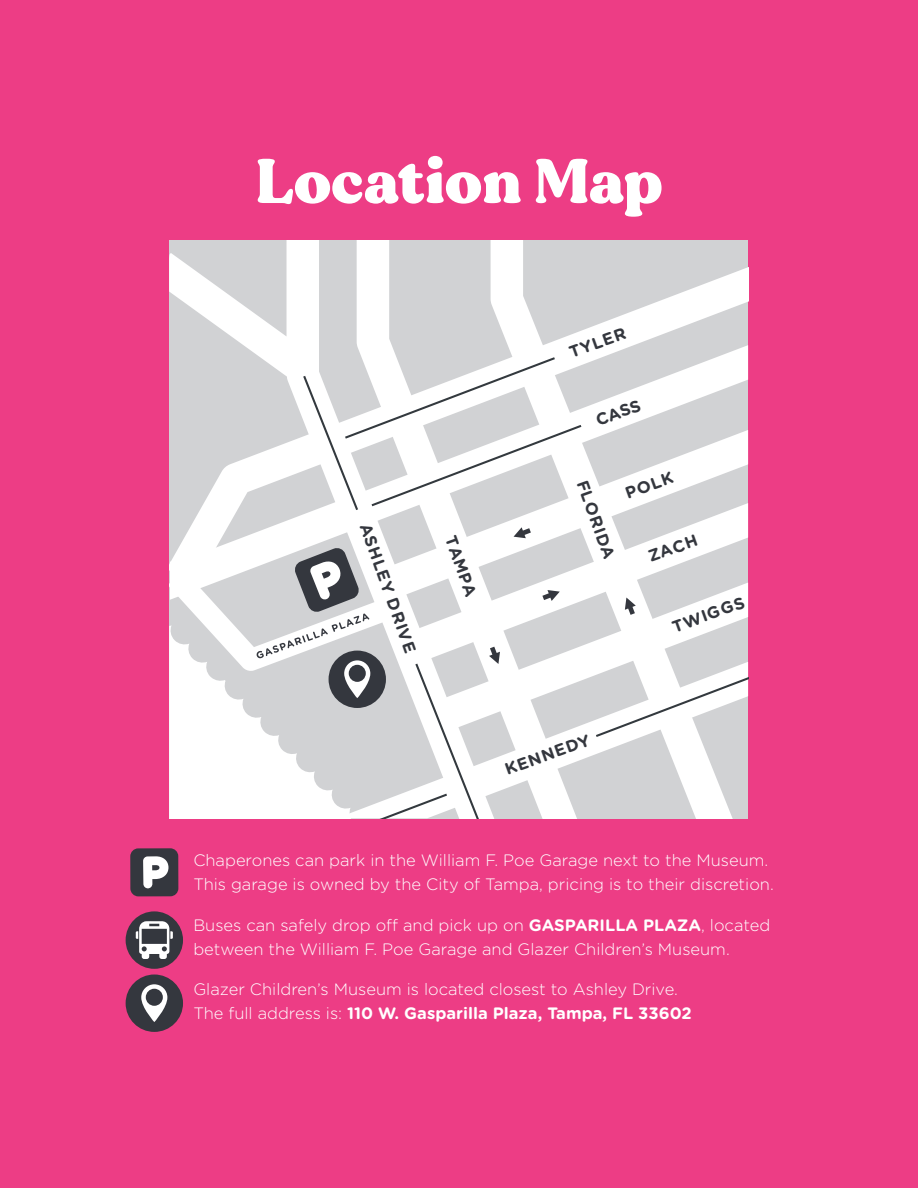
<style>
.page{position:relative;width:918px;height:1188px;background:#ed3d85}
.page>*{position:absolute;margin:0;border:0;box-sizing:border-box;transform-origin:0 0}
.t1{font:63px "MADE Gentle";color:#fff}
.t2{font:700 16.65px "Gotham Rounded";color:#34373e}
.t3{font:300 16.5px/24px "Gotham Rounded";color:#fff}
.t4{font:700 16.5px "Gotham Rounded";color:#fff}
.s1{font-weight:700}
.s2{font-weight:300}
</style>
<div class="page">
<svg style="left:170px;top:240px;width:571px;height:17px;background:#d8d9db"></svg>
<svg style="left:170px;top:257px;width:578px;height:88px;background:#e1e2e3"></svg>
<svg style="left:170px;top:345px;width:578px;height:202px;background:#e2e2e4"></svg>
<svg style="left:382px;top:430px;width:366px;height:117px;background:#e4e5e6"></svg>
<svg style="left:406px;top:503px;width:342px;height:80px;background:#e9e9ea"></svg>
<svg style="left:502px;top:583px;width:246px;height:79px;background:#e9e9ea"></svg>
<svg style="left:502px;top:662px;width:246px;height:156px;background:#e5e6e7"></svg>
<svg style="left:594px;top:654px;width:154px;height:85px;background:#e6e6e7"></svg>
<svg style="left:301px;top:356px;width:283px;height:156px;background:#e6e7e8"></svg>
<svg style="left:625px;top:598px;width:11px;height:17px"></svg>
<svg style="left:542px;top:590px;width:18px;height:11px"></svg>
<svg style="left:514px;top:527px;width:17px;height:11px"></svg>
<svg style="left:170px;top:547px;width:332px;height:271px;background:#e0e1e2"></svg>
<div style="left:130px;top:848px;width:48px;height:48px;background:#34373e;border-radius:8px"></div>
<svg style="left:143px;top:856px;width:26px;height:32px"></svg>
<div style="left:126px;top:911px;width:57px;height:58px;background:#34373e;border-radius:50%"></div>
<svg style="left:136px;top:921px;width:37px;height:38px"></svg>
<div style="left:126px;top:975px;width:57px;height:57px;background:#34373e;border-radius:50%"></div>
<svg style="left:141px;top:984px;width:26px;height:38px"></svg>
<p class="t1" style="left:256px;top:138px;width:408px">Location Map</p>
<p class="t2" style="left:566px;top:341px;width:61px;rotate:-20deg">TYLER</p>
<p class="t2" style="left:376px;top:520px;width:138px;rotate:70deg">ASHLEY DRIVE</p>
<p class="t2" style="left:462px;top:532px;width:65px;rotate:70deg">TAMPA</p>
<p class="t2" style="left:593px;top:409px;width:48px;rotate:-20deg">CASS</p>
<p class="t2" style="left:593px;top:476px;width:84px;rotate:70deg">FLORIDA</p>
<p class="t2" style="left:622px;top:482px;width:51px;rotate:-20deg">POLK</p>
<p class="t2" style="left:645px;top:545px;width:53px;rotate:-20deg">ZACH</p>
<p class="t2" style="left:669px;top:616px;width:77px;rotate:-20deg">TWIGGS</p>
<p class="t2" style="left:501px;top:758px;width:91px;rotate:-20deg">KENNEDY</p>
<p class="t3" style="left:193px;top:847px;width:576px">Chaperones can park in the William F. Poe Garage next to the Museum.</p>
<p class="t3" style="left:193px;top:871px;width:582px">This garage is owned by the City of Tampa, pricing is to their discretion.</p>
<p class="t3" style="left:193px;top:913px;width:578px">Buses can safely drop off and pick up on <span class="s1">GASPARILLA PLAZA</span>, located between the William F. Poe Garage and Glazer Children’s Museum.</p>
<p class="t3" style="left:193px;top:976px;width:486px">Glazer Children’s Museum is located closest to Ashley Drive.</p>
<p class="t4" style="left:193px;top:1001px;width:500px"><span class="s2">The full address is:</span> 110 W. Gasparilla Plaza, Tampa, FL 33602</p>
</div>
